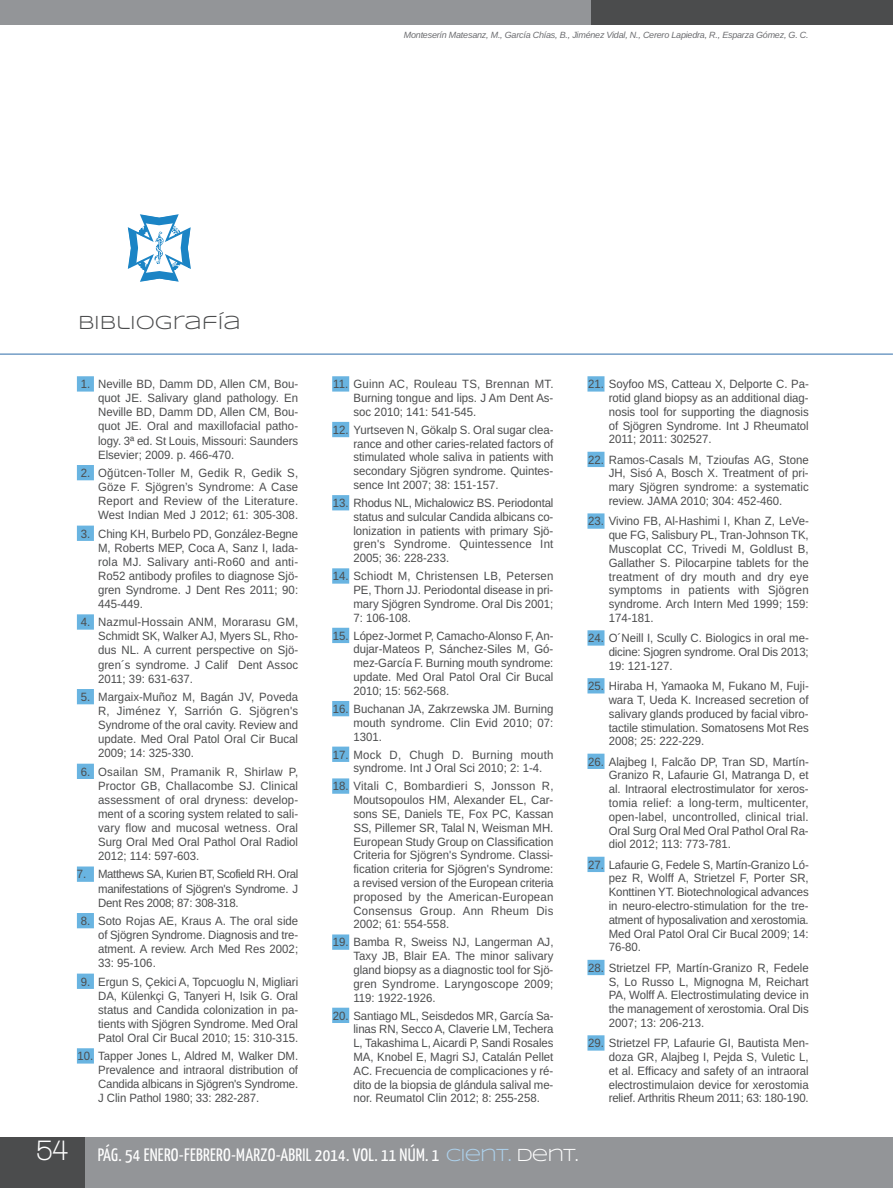
<style>
.page{position:relative;width:893px;height:1188px;background:#fff}
.page>*{position:absolute;margin:0;border:0;box-sizing:border-box;transform-origin:0 0}
.t1{font:19.5px "Syncopate";color:#4b4c4d}
.t2{font:18px "Yanone Kaffeesatz";letter-spacing:.015em;color:#fff}
.t3{font:12px/13.8px "Arimo";color:#4b4c4d;text-align:justify;scale:.95 1}
.t4{font:italic 9px "Arimo";letter-spacing:-.025em;color:#6c6d70}
.s1{font-family:"Walkway";font-weight:700;font-size:30px}
.s2{font-family:"Syncopate";color:#add2ed}
.s3{font-family:"Syncopate"}
</style>
<div class="page">
<div style="left:0;top:1137px;width:892px;height:51px;background:#939598"></div>
<div style="left:0;top:0;width:599px;height:24px;background:#939598"></div>
<div style="left:591px;top:0;width:301px;height:24px;background:#4b4c4d"></div>
<div style="left:0;top:1137px;width:85px;height:51px;background:#4b4c4d"></div>
<div style="left:77px;top:376px;width:17px;height:15px;background:#69b4e1"></div>
<div style="left:77px;top:465px;width:17px;height:15px;background:#69b4e1"></div>
<div style="left:77px;top:525px;width:17px;height:16px;background:#69b4e1"></div>
<div style="left:77px;top:614px;width:17px;height:16px;background:#69b4e1"></div>
<div style="left:77px;top:689px;width:17px;height:15px;background:#69b4e1"></div>
<div style="left:77px;top:764px;width:17px;height:15px;background:#69b4e1"></div>
<div style="left:77px;top:866px;width:17px;height:16px;background:#69b4e1"></div>
<div style="left:77px;top:913px;width:17px;height:15px;background:#69b4e1"></div>
<div style="left:77px;top:973px;width:17px;height:16px;background:#69b4e1"></div>
<div style="left:77px;top:1048px;width:17px;height:15px;background:#69b4e1"></div>
<div style="left:332px;top:376px;width:17px;height:15px;background:#69b4e1"></div>
<div style="left:332px;top:422px;width:17px;height:15px;background:#69b4e1"></div>
<div style="left:332px;top:495px;width:17px;height:15px;background:#69b4e1"></div>
<div style="left:332px;top:568px;width:17px;height:16px;background:#69b4e1"></div>
<div style="left:332px;top:628px;width:17px;height:15px;background:#69b4e1"></div>
<div style="left:332px;top:701px;width:17px;height:15px;background:#69b4e1"></div>
<div style="left:332px;top:746px;width:17px;height:16px;background:#69b4e1"></div>
<div style="left:332px;top:778px;width:17px;height:16px;background:#69b4e1"></div>
<div style="left:332px;top:934px;width:17px;height:16px;background:#69b4e1"></div>
<div style="left:332px;top:1007px;width:17px;height:16px;background:#69b4e1"></div>
<div style="left:587px;top:376px;width:17px;height:15px;background:#69b4e1"></div>
<div style="left:587px;top:452px;width:17px;height:15px;background:#69b4e1"></div>
<div style="left:587px;top:513px;width:17px;height:16px;background:#69b4e1"></div>
<div style="left:587px;top:630px;width:17px;height:15px;background:#69b4e1"></div>
<div style="left:587px;top:678px;width:17px;height:15px;background:#69b4e1"></div>
<div style="left:587px;top:754px;width:17px;height:15px;background:#69b4e1"></div>
<div style="left:587px;top:857px;width:17px;height:15px;background:#69b4e1"></div>
<div style="left:587px;top:960px;width:17px;height:15px;background:#69b4e1"></div>
<div style="left:587px;top:1035px;width:17px;height:15px;background:#69b4e1"></div>
<svg style="left:128px;top:214px;width:63px;height:68px"></svg>
<hr style="left:0;top:353px;width:892px;height:2px;background:#739dc6">
<p class="t4" style="left:404px;top:29px;width:406px">Monteserín Matesanz, M., García Chías, B., Jiménez Vidal, N., Cerero Lapiedra, R., Esparza Gómez, G. C.</p>
<p class="t1" style="left:78px;top:310px;width:164px">BIBLIOGRAFÍA</p>
<p class="t3" style="left:98px;top:377px;width:212px;text-indent:-17px">1. Neville BD, Damm DD, Allen CM, Bou&shy;quot JE. Salivary gland pathology. En Neville BD, Damm DD, Allen CM, Bou&shy;quot JE. Oral and maxillofacial patho&shy;logy. 3ª ed. St Louis, Missouri: Saunders Elsevier; 2009. p. 466-470.</p>
<p class="t3" style="left:98px;top:466px;width:212px;text-indent:-17px">2. Oğütcen-Toller M, Gedik R, Gedik S, Göze F. Sjögren’s Syndrome: A Case Report and Review of the Literature.<br>West Indian Med J 2012; 61: 305-308.</p>
<p class="t3" style="left:98px;top:526px;width:212px;text-indent:-17px">3. Ching KH, Burbelo PD, González-Begne M, Roberts MEP, Coca A, Sanz I, Iada&shy;rola MJ. Salivary anti-Ro60 and anti-Ro52 antibody profiles to diagnose Sjö&shy;gren Syndrome. J Dent Res 2011; 90:<br>445-449.</p>
<p class="t3" style="left:98px;top:615px;width:212px;text-indent:-17px">4. Nazmul-Hossain ANM, Morarasu GM, Schmidt SK, Walker AJ, Myers SL, Rho&shy;dus NL. A current perspective on Sjö&shy;gren´s syndrome. J Calif Dent Assoc 2011; 39: 631-637.</p>
<p class="t3" style="left:98px;top:690px;width:212px;text-indent:-17px">5. Margaix-Muñoz M, Bagán JV, Poveda R, Jiménez Y, Sarrión G. Sjögren's Syndrome of the oral cavity. Review and update. Med Oral Patol Oral Cir Bucal 2009; 14: 325-330.</p>
<p class="t3" style="left:98px;top:764px;width:212px;text-indent:-17px">6. Osailan SM, Pramanik R, Shirlaw P, Proctor GB, Challacombe SJ. Clinical assessment of oral dryness: develop&shy;ment of a scoring system related to sali&shy;vary flow and mucosal wetness. Oral Surg Oral Med Oral Pathol Oral Radiol 2012; 114: 597-603.</p>
<p class="t3" style="left:98px;top:867px;width:212px;text-indent:-21px">7. Matthews SA, Kurien BT, Scofield RH. Oral manifestations of Sjögren's Syndrome. J Dent Res 2008; 87: 308-318.</p>
<p class="t3" style="left:98px;top:914px;width:212px;text-indent:-17px">8. Soto Rojas AE, Kraus A. The oral side of Sjögren Syndrome. Diagnosis and tre&shy;atment. A review. Arch Med Res 2002; 33: 95-106.</p>
<p class="t3" style="left:98px;top:974px;width:212px;text-indent:-17px">9. Ergun S, Çekici A, Topcuoglu N, Migliari DA, Külenkçi G, Tanyeri H, Isik G. Oral status and Candida colonization in pa&shy;tients with Sjögren Syndrome. Med Oral Patol Oral Cir Bucal 2010; 15: 310-315.</p>
<p class="t3" style="left:98px;top:1049px;width:212px;text-indent:-21px">10. Tapper Jones L, Aldred M, Walker DM.<br>Prevalence and intraoral distribution of Candida albicans in Sjögren's Syndrome.<br>J Clin Pathol 1980; 33: 282-287.</p>
<p class="t3" style="left:353px;top:377px;width:212px;text-indent:-20px">11. Guinn AC, Rouleau TS, Brennan MT.<br>Burning tongue and lips. J Am Dent As&shy;soc 2010; 141: 541-545.</p>
<p class="t3" style="left:353px;top:423px;width:212px;text-indent:-21px">12. Yurtseven N, Gökalp S. Oral sugar clea&shy;rance and other caries-related factors of stimulated whole saliva in patients with secondary Sjögren syndrome. Quintes&shy;sence Int 2007; 38: 151-157.</p>
<p class="t3" style="left:353px;top:496px;width:212px;text-indent:-21px">13. Rhodus NL, Michalowicz BS. Periodontal status and sulcular Candida albicans co&shy;lonization in patients with primary Sjö&shy;gren's Syndrome. Quintessence Int 2005; 36: 228-233.</p>
<p class="t3" style="left:353px;top:569px;width:212px;text-indent:-21px">14. Schiodt M, Christensen LB, Petersen PE, Thorn JJ. Periodontal disease in pri&shy;mary Sjögren Syndrome. Oral Dis 2001; 7: 106-108.</p>
<p class="t3" style="left:353px;top:629px;width:212px;text-indent:-21px">15. López-Jormet P, Camacho-Alonso F, An&shy;dujar-Mateos P, Sánchez-Siles M, Gó&shy;mez-García F. Burning mouth syndrome: update. Med Oral Patol Oral Cir Bucal 2010; 15: 562-568.</p>
<p class="t3" style="left:353px;top:702px;width:212px;text-indent:-21px">16. Buchanan JA, Zakrzewska JM. Burning mouth syndrome. Clin Evid 2010; 07:<br>1301.</p>
<p class="t3" style="left:353px;top:747px;width:212px;text-indent:-21px">17. Mock D, Chugh D. Burning mouth syndrome. Int J Oral Sci 2010; 2: 1-4.</p>
<p class="t3" style="left:353px;top:779px;width:212px;text-indent:-21px">18. Vitali C, Bombardieri S, Jonsson R, Moutsopoulos HM, Alexander EL, Car&shy;sons SE, Daniels TE, Fox PC, Kassan SS, Pillemer SR, Talal N, Weisman MH.<br>European Study Group on Classification Criteria for Sjögren's Syndrome. Classi&shy;fication criteria for Sjögren's Syndrome: a revised version of the European criteria proposed by the American-European Consensus Group. Ann Rheum Dis 2002; 61: 554-558.</p>
<p class="t3" style="left:353px;top:935px;width:212px;text-indent:-21px">19. Bamba R, Sweiss NJ, Langerman AJ, Taxy JB, Blair EA. The minor salivary gland biopsy as a diagnostic tool for Sjö&shy;gren Syndrome. Laryngoscope 2009; 119: 1922-1926.</p>
<p class="t3" style="left:353px;top:1008px;width:212px;text-indent:-21px">20. Santiago ML, Seisdedos MR, García Sa&shy;linas RN, Secco A, Claverie LM, Techera L, Takashima L, Aicardi P, Sandi Rosales MA, Knobel E, Magri SJ, Catalán Pellet AC. Frecuencia de complicaciones y ré&shy;dito de la biopsia de glándula salival me&shy;nor. Reumatol Clin 2012; 8: 255-258.</p>
<p class="t3" style="left:608px;top:377px;width:212px;text-indent:-21px">21. Soyfoo MS, Catteau X, Delporte C. Pa&shy;rotid gland biopsy as an additional diag&shy;nosis tool for supporting the diagnosis of Sjögren Syndrome. Int J Rheumatol 2011; 2011: 302527.</p>
<p class="t3" style="left:608px;top:453px;width:212px;text-indent:-21px">22. Ramos-Casals M, Tzioufas AG, Stone JH, Sisó A, Bosch X. Treatment of pri&shy;mary Sjögren syndrome: a systematic review. JAMA 2010; 304: 452-460.</p>
<p class="t3" style="left:608px;top:514px;width:212px;text-indent:-21px">23. Vivino FB, Al-Hashimi I, Khan Z, LeVe&shy;que FG, Salisbury PL, Tran-Johnson TK, Muscoplat CC, Trivedi M, Goldlust B, Gallather S. Pilocarpine tablets for the treatment of dry mouth and dry eye symptoms in patients with Sjögren syndrome. Arch Intern Med 1999; 159:<br>174-181.</p>
<p class="t3" style="left:608px;top:631px;width:212px;text-indent:-21px">24. O´Neill I, Scully C. Biologics in oral me&shy;dicine: Sjogren syndrome. Oral Dis 2013; 19: 121-127.</p>
<p class="t3" style="left:608px;top:679px;width:212px;text-indent:-21px">25. Hiraba H, Yamaoka M, Fukano M, Fuji&shy;wara T, Ueda K. Increased secretion of salivary glands produced by facial vibro&shy;tactile stimulation. Somatosens Mot Res 2008; 25: 222-229.</p>
<p class="t3" style="left:608px;top:754px;width:212px;text-indent:-21px">26. Alajbeg I, Falcão DP, Tran SD, Martín-Granizo R, Lafaurie GI, Matranga D, et al. Intraoral electrostimulator for xeros&shy;tomia relief: a long-term, multicenter, open-label, uncontrolled, clinical trial.<br>Oral Surg Oral Med Oral Pathol Oral Ra&shy;diol 2012; 113: 773-781.</p>
<p class="t3" style="left:608px;top:857px;width:212px;text-indent:-21px">27. Lafaurie G, Fedele S, Martín-Granizo Ló&shy;pez R, Wolff A, Strietzel F, Porter SR, Konttinen YT. Biotechnological advances in neuro-electro-stimulation for the tre&shy;atment of hyposalivation and xerostomia.<br>Med Oral Patol Oral Cir Bucal 2009; 14:<br>76-80.</p>
<p class="t3" style="left:608px;top:960px;width:212px;text-indent:-21px">28. Strietzel FP, Martín-Granizo R, Fedele S, Lo Russo L, Mignogna M, Reichart PA, Wolff A. Electrostimulating device in the management of xerostomia. Oral Dis 2007; 13: 206-213.</p>
<p class="t3" style="left:608px;top:1036px;width:212px;text-indent:-21px">29. Strietzel FP, Lafaurie GI, Bautista Men&shy;doza GR, Alajbeg I, Pejda S, Vuletic L, et al. Efficacy and safety of an intraoral electrostimulaion device for xerostomia relief. Arthritis Rheum 2011; 63: 180-190.</p>
<p class="t2" style="left:37px;top:1143px;width:543px"><span class="s1">54</span> PÁG. 54 ENERO-FEBRERO-MARZO-ABRIL 2014. VOL. 11 NÚM. 1 <span class="s2">CIENT.</span> <span class="s3">DENT.</span></p>
</div>
